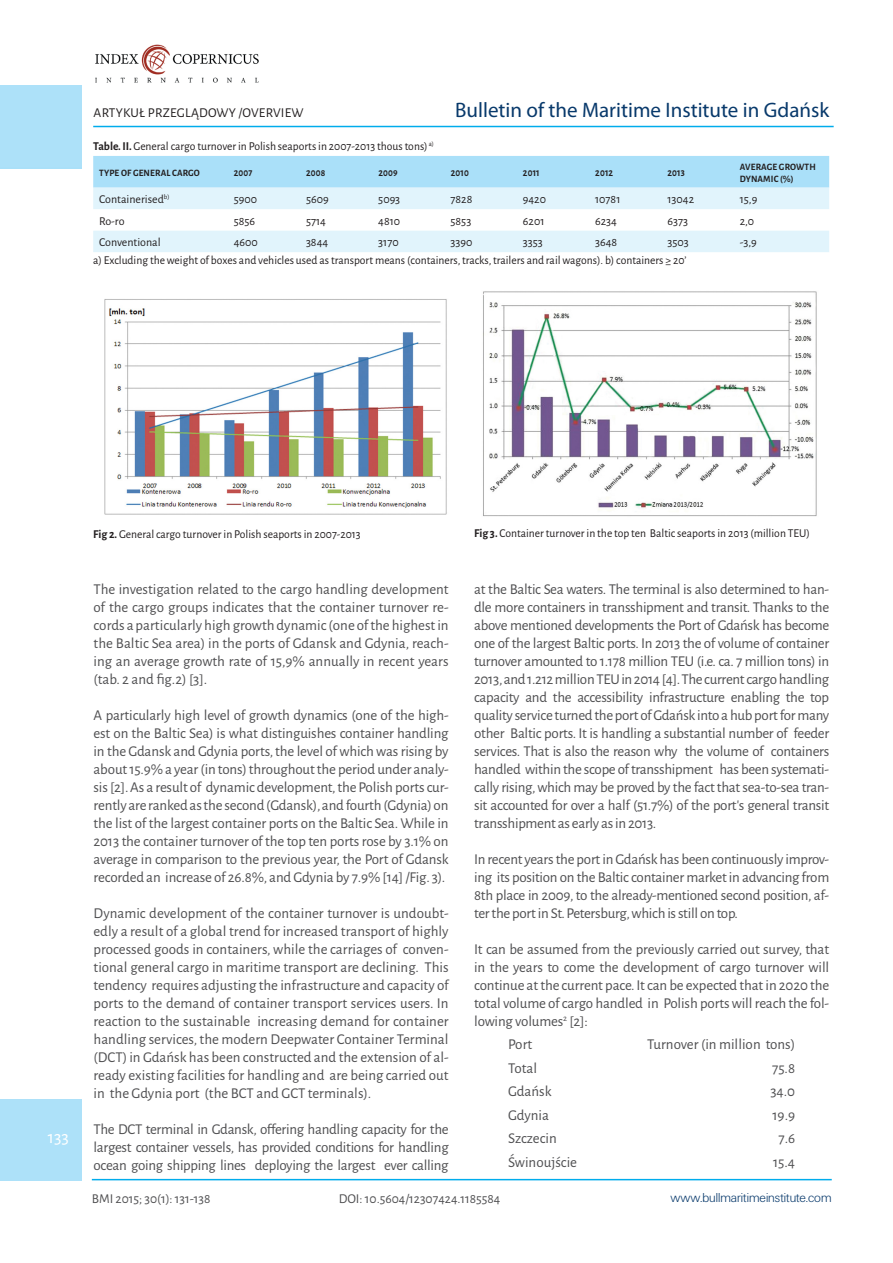
<style>
.page{position:relative;width:893px;height:1263px;background:#fff}
.page>*{position:absolute;margin:0;border:0;box-sizing:border-box;transform-origin:0 0}
.t1{font:21px "Myriad Pro";color:#08396b}
.t2{font:18px "Alegreya Sans";color:#fff}
.Body_A{font:15px/18px "Alegreya Sans";letter-spacing:-.01em;color:#505052;text-align:justify}
.t3{font:13.5px "Alegreya Sans";color:#505052}
.t4{font:13.5px "Unitus DCE Ligh";color:#08396b}
.t5{font:13.5px "Alegreya Sans";letter-spacing:.015em;color:#231f20}
.podpis{font:12px "Alegreya Sans";color:#231f20}
.Tabela{font:12px "Alegreya Sans";color:#231f20}
.Tabela_Header{font:700 9.75px/12px "Alegreya Sans";letter-spacing:.015em;color:#231f20;scale:.95 1}
.s1{font-weight:700}
</style>
<div class="page">
<div style="left:1px;top:87px;width:81px;height:81px;background:#aae0f9"></div>
<div style="left:0;top:85px;width:81px;height:82px;background:#ade1f9"></div>
<img style="left:95px;top:44px;width:164px;height:39px">
<div style="left:1px;top:1099px;width:81px;height:81px;background:#ade1f9"></div>
<hr style="left:92px;top:1179px;width:740px;height:1px;background:#00acec">
<hr style="left:93px;top:126px;width:741px;height:1px;background:#00acec">
<div style="left:93px;top:156px;width:736px;height:32px;background:#aae0f9"></div>
<svg style="left:93px;top:188px;width:736px;height:64px;fill:#e1f4fc"></svg>
<img style="left:105px;top:299px;width:342px;height:216px">
<img style="left:483px;top:291px;width:334px;height:226px">
<p class="t5" style="left:94px;top:103px;width:211px">ARTYKUŁ PRZEGLĄDOWY /OVERVIEW</p>
<h1 class="t1" style="left:455px;top:97px;width:376px">Bulletin of the Maritime Institute in Gdańsk</h1>
<p class="podpis" style="left:93px;top:138px;width:342px"><span class="s1">Table. II.</span> General cargo turnover in Polish seaports in 2007-2013 thous tons) <sup>a)</sup></p>
<p class="Tabela_Header" style="left:99px;top:166px;width:107px">TYPE OF GENERAL CARGO</p>
<p class="Tabela_Header" style="left:234px;top:166px;width:21px">2007</p>
<p class="Tabela_Header" style="left:306px;top:166px;width:22px">2008</p>
<p class="Tabela_Header" style="left:378px;top:166px;width:22px">2009</p>
<p class="Tabela_Header" style="left:451px;top:166px;width:21px">2010</p>
<p class="Tabela_Header" style="left:523px;top:166px;width:19px">2011</p>
<p class="Tabela_Header" style="left:595px;top:166px;width:20px">2012</p>
<p class="Tabela_Header" style="left:667px;top:166px;width:20px">2013</p>
<p class="Tabela_Header" style="left:740px;top:160px;width:81px">AVERAGE GROWTH<br>DYNAMIC (%)</p>
<p class="Tabela" style="left:99px;top:191px;width:72px">Containerised<sup>b)</sup></p>
<p class="Tabela" style="left:234px;top:191px;width:25px">5900</p>
<p class="Tabela" style="left:306px;top:191px;width:24px">5609</p>
<p class="Tabela" style="left:378px;top:191px;width:23px">5093</p>
<p class="Tabela" style="left:451px;top:191px;width:23px">7828</p>
<p class="Tabela" style="left:523px;top:191px;width:25px">9420</p>
<p class="Tabela" style="left:595px;top:191px;width:27px">10781</p>
<p class="Tabela" style="left:667px;top:191px;width:28px">13042</p>
<p class="Tabela" style="left:740px;top:191px;width:19px">15,9</p>
<p class="Tabela" style="left:99px;top:213px;width:27px">Ro-ro</p>
<p class="Tabela" style="left:234px;top:213px;width:23px">5856</p>
<p class="Tabela" style="left:306px;top:213px;width:21px">5714</p>
<p class="Tabela" style="left:378px;top:213px;width:23px">4810</p>
<p class="Tabela" style="left:451px;top:213px;width:22px">5853</p>
<p class="Tabela" style="left:523px;top:213px;width:23px">6201</p>
<p class="Tabela" style="left:595px;top:213px;width:23px">6234</p>
<p class="Tabela" style="left:667px;top:213px;width:22px">6373</p>
<p class="Tabela" style="left:740px;top:213px;width:16px">2,0</p>
<p class="Tabela" style="left:99px;top:234px;width:63px">Conventional</p>
<p class="Tabela" style="left:234px;top:234px;width:26px">4600</p>
<p class="Tabela" style="left:306px;top:234px;width:24px">3844</p>
<p class="Tabela" style="left:378px;top:234px;width:22px">3170</p>
<p class="Tabela" style="left:451px;top:234px;width:23px">3390</p>
<p class="Tabela" style="left:523px;top:234px;width:21px">3353</p>
<p class="Tabela" style="left:595px;top:234px;width:24px">3648</p>
<p class="Tabela" style="left:667px;top:234px;width:23px">3503</p>
<p class="Tabela" style="left:740px;top:234px;width:19px">-3,9</p>
<p class="podpis" style="left:93px;top:252px;width:595px">a) Excluding the weight of boxes and vehicles used as transport means (containers, tracks, trailers and rail wagons). b) containers ≥ 20’</p>
<p class="t2" style="left:48px;top:1125px;width:23px">133</p>
<p class="podpis" style="left:93px;top:526px;width:269px"><span class="s1">Fig 2.</span> General cargo turnover in Polish seaports in 2007-2013</p>
<p class="podpis" style="left:474px;top:525px;width:337px"><span class="s1">Fig 3.</span> Container turnover in the top ten Baltic seaports in 2013 (million TEU)</p>
<p class="Body_A" style="left:94px;top:579px;width:357px">The investigation related to the cargo handling development of the cargo groups indicates that the container turnover re&shy;cords a particularly high growth dynamic (one of the highest in the Baltic Sea area) in the ports of Gdansk and Gdynia, reach&shy;ing an average growth rate of 15,9% annually in recent years (tab. 2 and fig.2) [3].</p>
<p class="Body_A" style="left:94px;top:705px;width:357px">A particularly high level of growth dynamics (one of the high&shy;est on the Baltic Sea) is what distinguishes container handling in the Gdansk and Gdynia ports, the level of which was rising by about 15.9% a year (in tons) throughout the period under analy&shy;sis [2]. As a result of dynamic development, the Polish ports cur&shy;rently are ranked as the second (Gdansk), and fourth (Gdynia) on the list of the largest container ports on the Baltic Sea. While in 2013 the container turnover of the top ten ports rose by 3.1% on average in comparison to the previous year, the Port of Gdansk recorded an increase of 26.8%, and Gdynia by 7.9% [14] /Fig. 3).</p>
<p class="Body_A" style="left:94px;top:903px;width:357px">Dynamic development of the container turnover is undoubt&shy;edly a result of a global trend for increased transport of highly processed goods in containers, while the carriages of conven&shy;tional general cargo in maritime transport are declining. This tendency requires adjusting the infrastructure and capacity of ports to the demand of container transport services users. In reaction to the sustainable increasing demand for container handling services, the modern Deepwater Container Terminal (DCT) in Gdańsk has been constructed and the extension of al&shy;ready existing facilities for handling and are being carried out in the Gdynia port (the BCT and GCT terminals).</p>
<p class="Body_A" style="left:94px;top:1119px;width:357px">The DCT terminal in Gdansk, offering handling capacity for the largest container vessels, has provided conditions for handling ocean going shipping lines deploying the largest ever calling</p>
<p class="Body_A" style="left:474px;top:579px;width:357px">at the Baltic Sea waters. The terminal is also determined to han&shy;dle more containers in transshipment and transit. Thanks to the above mentioned developments the Port of Gdańsk has become one of the largest Baltic ports. In 2013 the of volume of container turnover amounted to 1.178 million TEU (i.e. ca. 7 million tons) in 2013, and 1.212 million TEU in 2014 [4]. The current cargo handling capacity and the accessibility infrastructure enabling the top quality service turned the port of Gdańsk into a hub port for many other Baltic ports. It is handling a substantial number of feeder services. That is also the reason why the volume of containers handled within the scope of transshipment has been systemati&shy;cally rising, which may be proved by the fact that sea-to-sea tran&shy;sit accounted for over a half (51.7%) of the port’s general transit transshipment as early as in 2013.</p>
<p class="Body_A" style="left:474px;top:849px;width:357px">In recent years the port in Gdańsk has been continuously improv&shy;ing its position on the Baltic container market in advancing from 8th place in 2009, to the already-mentioned second position, af&shy;ter the port in St. Petersburg, which is still on top.</p>
<p class="Body_A" style="left:474px;top:939px;width:357px">It can be assumed from the previously carried out survey, that in the years to come the development of cargo turnover will continue at the current pace. It can be expected that in 2020 the total volume of cargo handled in Polish ports will reach the fol&shy;lowing volumes<sup>2</sup> [2]:</p>
<p class="Body_A" style="left:508px;top:1035px;width:26px">Port</p>
<p class="Body_A" style="left:647px;top:1035px;width:149px">Turnover (in million tons)</p>
<p class="Body_A" style="left:508px;top:1058px;width:31px">Total</p>
<p class="Body_A" style="left:772px;top:1058px;width:25px">75.8</p>
<p class="Body_A" style="left:508px;top:1082px;width:45px">Gdańsk</p>
<p class="Body_A" style="left:770px;top:1082px;width:26px">34.0</p>
<p class="Body_A" style="left:508px;top:1105px;width:42px">Gdynia</p>
<p class="Body_A" style="left:772px;top:1105px;width:24px">19.9</p>
<p class="Body_A" style="left:508px;top:1129px;width:50px">Szczecin</p>
<p class="Body_A" style="left:778px;top:1129px;width:18px">7.6</p>
<p class="Body_A" style="left:508px;top:1152px;width:70px">Świnoujście</p>
<p class="Body_A" style="left:773px;top:1152px;width:24px">15.4</p>
<p class="t3" style="left:92px;top:1189px;width:120px">BMI 2015; 30(1): 131-138</p>
<p class="t3" style="left:339px;top:1189px;width:163px">DOI: 10.5604/12307424.1185584</p>
<p class="t4" style="left:671px;top:1190px;width:162px">www.bullmaritimeinstitute.com</p>
</div>
